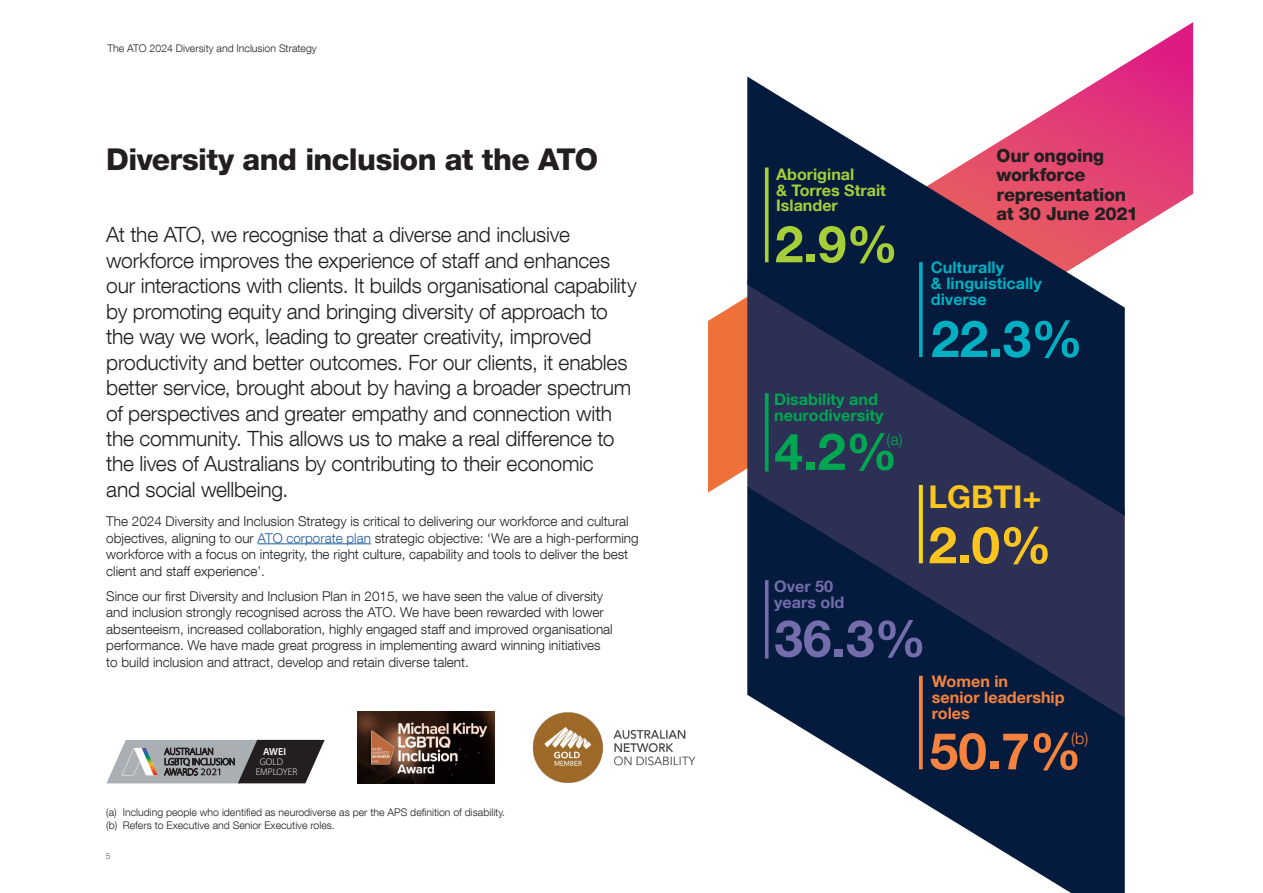
<style>
.page{position:relative;width:1263px;height:893px;background:#fff}
.page>*{position:absolute;margin:0;border:0;box-sizing:border-box;transform-origin:0 0}
.t1{font:700 50.85px "Helvetica Neue LT Com";color:#00afc1}
.t2{font:700 50.85px "Helvetica Neue LT Com";color:#f5833e}
.t3{font:700 50.85px "Helvetica Neue LT Com";color:#746dac}
.t4{font:700 50.85px "Helvetica Neue LT Com";color:#00a651}
.t5{font:700 50.85px "Helvetica Neue LT Com";color:#fbc51f}
.t6{font:700 50.85px "Helvetica Neue LT Com";color:#a5ce39}
.t7{font:700 31.35px "Helvetica Neue LT Com";color:#fbc51f}
.h2{font:800 30px "Helvetica Neue LT Com";letter-spacing:-.02em;color:#231f20}
.p_intro{font:300 21px/25.5px "Helvetica Neue LT Com";letter-spacing:-.01em;color:#231f20}
.h3_infographic{font:800 18px/19.5px "Helvetica Neue LT Com";letter-spacing:-.02em;color:#231f20}
.t8{font:700 15.9px/15.9px "Helvetica Neue LT Com";color:#00afc1}
.t9{font:700 15.9px/15.9px "Helvetica Neue LT Com";color:#a5ce39}
.t10{font:700 15.9px/15.9px "Helvetica Neue LT Com";color:#f5833e}
.t11{font:700 15.9px/15.9px "Helvetica Neue LT Com";color:#00a651}
.t12{font:700 15.9px/15.9px "Helvetica Neue LT Com";color:#746dac}
.t13{font:300 15.9px "Helvetica Neue LT Com";color:#f5833e}
.t14{font:300 15.9px "Helvetica Neue LT Com";color:#00a651}
.p{font:300 13.5px/16.5px "Helvetica Neue LT Com";color:#231f20}
.t15{font:300 10.5px/13.5px "Helvetica Neue LT Com";color:#231f20}
.t16{font:600 10.2px "Myriad Pro";color:#fff}
.t17{font:300 9.75px/10.2px "Myriad Pro";color:#fff}
.t18{font:300 8.7px "Helvetica Neue LT Com";color:#636466}
.s1{color:#215e9e}
</style>
<div class="page">
<svg style="left:708px;top:22px;width:485px;height:471px"></svg>
<hr style="left:258px;top:543px;width:113px;height:1px;background:#215e9e">
<svg style="left:747px;top:516px;width:378px;height:377px;fill:#051b3d"></svg>
<svg style="left:747px;top:77px;width:378px;height:439px;background:#4d4462"></svg>
<hr style="left:765px;top:393px;width:3px;height:78px;background:#00a651">
<svg style="left:919px;top:262px;width:4px;height:95px"></svg>
<svg style="left:919px;top:485px;width:4px;height:78px"></svg>
<svg style="left:919px;top:676px;width:4px;height:93px"></svg>
<hr style="left:765px;top:167px;width:3px;height:95px;background:#a5ce39">
<hr style="left:765px;top:580px;width:3px;height:78px;background:#746dac">
<svg style="left:106px;top:740px;width:219px;height:43px;background:#7e7f80"></svg>
<img style="left:357px;top:712px;width:137px;height:71px">
<img style="left:533px;top:712px;width:162px;height:71px">
<p class="t15" style="left:107px;top:42px;width:211px">The ATO 2024 Diversity and Inclusion Strategy</p>
<h2 class="h2" style="left:106px;top:142px;width:493px">Diversity and inclusion at the ATO</h2>
<p class="p_intro" style="left:106px;top:221px;width:532px">At the ATO, we recognise that a diverse and inclusive workforce improves the experience of staff and enhances our interactions with clients. It builds organisational capability by promoting equity and bringing diversity of approach to the way we work, leading to greater creativity, improved productivity and better outcomes. For our clients, it enables better service, brought about by having a broader spectrum of perspectives and greater empathy and connection with the community. This allows us to make a real difference to the lives of Australians by contributing to their economic<br>and social wellbeing.</p>
<p class="p" style="left:106px;top:513px;width:534px">The 2024 Diversity and Inclusion Strategy is critical to delivering our workforce and cultural objectives, aligning to our <span class="s1">ATO corporate plan</span> strategic objective: ‘We are a high‑performing workforce with a focus on integrity, the right culture, capability and tools to deliver the best client and staff experience’.</p>
<p class="p" style="left:106px;top:587px;width:508px">Since our first Diversity and Inclusion Plan in 2015, we have seen the value of diversity and inclusion strongly recognised across the ATO. We have been rewarded with lower absenteeism, increased collaboration, highly engaged staff and improved organisational performance. We have made great progress in implementing award winning initiatives to build inclusion and attract, develop and retain diverse talent.</p>
<p class="t16" style="left:263px;top:745px;width:24px">AWEI</p>
<p class="t17" style="left:256px;top:757px;width:43px;text-indent:4px">GOLD<br>EMPLOYER</p>
<p class="t15" style="left:106px;top:805px;width:400px">(a) Including people who identified as neurodiverse as per the APS definition of disability. (b) Refers to Executive and Senior Executive roles.</p>
<p class="t18" style="left:106px;top:851px;width:6px">5</p>
<p class="t9" style="left:776px;top:165px;width:111px">Aboriginal<br>&amp; Torres Strait<br>Islander</p>
<p class="t6" style="left:775px;top:212px;width:125px">2.9%</p>
<p class="t11" style="left:774px;top:391px;width:111px">Disability and neurodiversity</p>
<p class="t4" style="left:774px;top:420px;width:125px">4.2%</p>
<p class="t14" style="left:886px;top:430px;width:18px">(a)</p>
<h3 class="h3_infographic" style="left:996px;top:145px;width:143px">Our ongoing workforce representation at 30 June 2021</h3>
<p class="t8" style="left:931px;top:259px;width:112px">Culturally<br>&amp; linguistically diverse</p>
<p class="t1" style="left:931px;top:307px;width:153px">22.3%</p>
<p class="t7" style="left:928px;top:477px;width:114px">LGBTI+</p>
<p class="t5" style="left:928px;top:513px;width:125px">2.0%</p>
<p class="t12" style="left:774px;top:578px;width:72px">Over 50 years old</p>
<p class="t3" style="left:774px;top:606px;width:153px">36.3%</p>
<p class="t10" style="left:932px;top:673px;width:134px">Women in<br>senior leadership roles</p>
<p class="t2" style="left:930px;top:719px;width:153px">50.7%</p>
<p class="t13" style="left:1071px;top:729px;width:19px">(b)</p>
</div>
